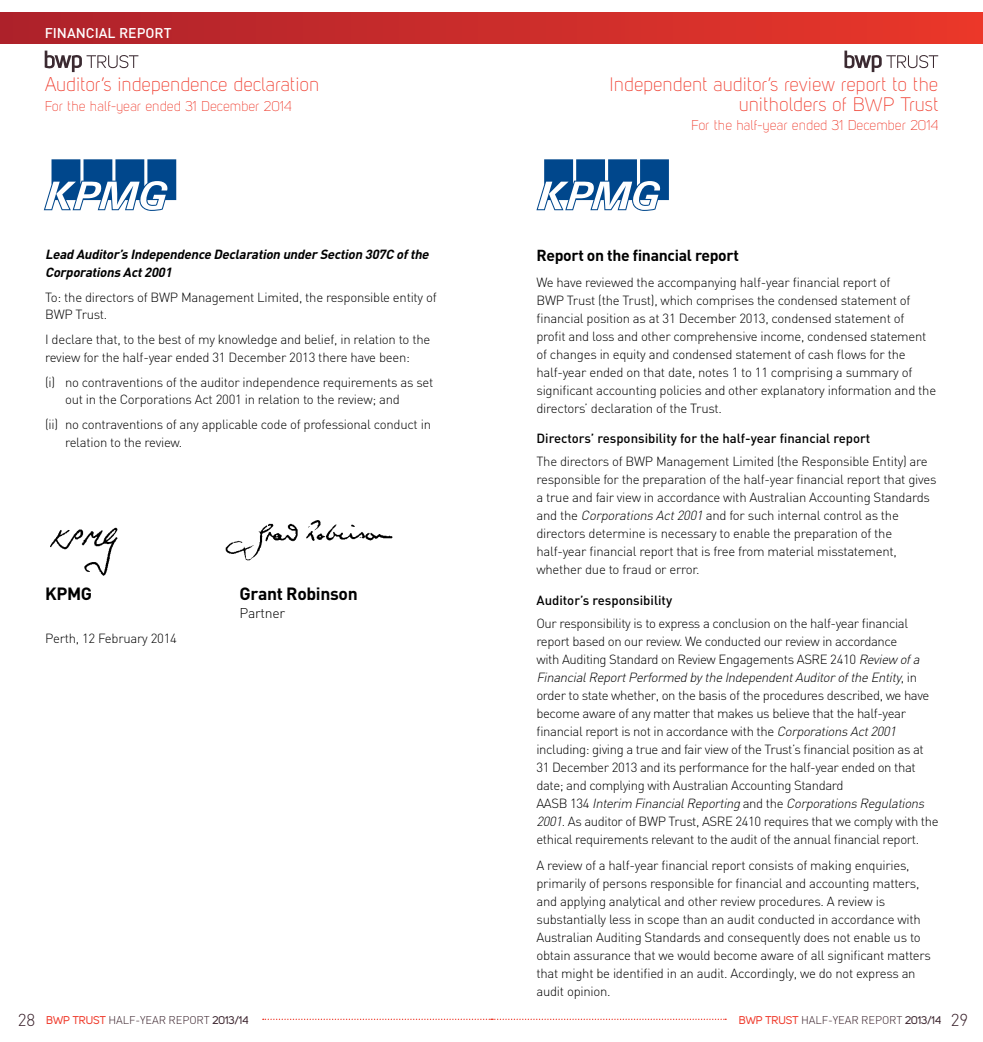
<style>
.page{position:relative;width:983px;height:1042px;background:#fff}
.page>*{position:absolute;margin:0;border:0;box-sizing:border-box;transform-origin:0 0}
.t1{font:19.25px/19.2px "Uni Sans Light";color:#ef3829;text-align:right}
.Body_Copy_7_5_10_3{font:700 17.5px "DIN";letter-spacing:-.02em;color:#000}
.Body_Copy_7_5_10_3-2{font:700 15.75px "DIN";letter-spacing:-.02em;color:#000}
.t2{font:14px "Uni Sans Light";color:#ef3829}
.t3{font:500 14px "DIN";color:#fff}
.Body_Copy_7_5_10_3-3{font:300 14px "DIN";letter-spacing:-.02em;color:#000}
.Body_Copy_7_5_10_3-4{font:300 13.12px/18px "DIN";letter-spacing:-.02em;color:#000}
.Financial_Body_Copy{font:300 13.12px/17.5px "DIN";letter-spacing:-.02em;color:#000}
.Sub_sub_head{font:500 13.12px "DIN";color:#000}
.Body_Copy_7_5_10_3-5{font:italic 700 13.12px/18px "DIN";color:#000}
.t4{font:300 11.2px "DIN";letter-spacing:-.01em;color:#38202a}
.s1{font-style:italic}
.s2{font-size:17.15px}
.s3{font-family:"Uni Sans Regular";font-weight:400;color:#ef3829}
.s4{font-family:"Uni Sans Regular";font-weight:400}
</style>
<div class="page">
<svg style="left:263px;top:1018px;width:463px;height:2px"></svg>
<div style="left:0;top:12px;width:982px;height:32px;background:linear-gradient(to right,#ad222b,#ea372a)"></div>
<svg style="left:45px;top:51px;width:93px;height:21px"></svg>
<svg style="left:844px;top:51px;width:93px;height:21px"></svg>
<img style="left:50px;top:527px;width:68px;height:49px">
<img style="left:225px;top:520px;width:168px;height:41px">
<svg style="left:44px;top:159px;width:132px;height:52px"></svg>
<svg style="left:536px;top:159px;width:132px;height:52px"></svg>
<p class="t3" style="left:45px;top:24px;width:128px">FINANCIAL REPORT</p>
<p class="t1" style="left:45px;top:75px;width:276px">Auditor’s independence declaration</p>
<p class="t2" style="left:45px;top:98px;width:248px">For the half-year ended 31 December 2014</p>
<p class="Body_Copy_7_5_10_3-5" style="left:45px;top:244px;width:388px">Lead Auditor’s Independence Declaration underSection 307C ofthe<br>Corporations Act2001</p>
<p class="Financial_Body_Copy" style="left:45px;top:288px;width:393px">To: the directors of BWP Management Limited, the responsible entity of<br>BWP Trust.</p>
<p class="Financial_Body_Copy" style="left:45px;top:331px;width:386px">I declare that, to the best of my knowledge and belief, in relation to the review for the half-year ended 31 December 2013 there have been:</p>
<p class="Financial_Body_Copy" style="left:65px;top:373px;width:370px;text-indent:-20px">(i) no contraventions of the auditor independence requirements as set out in the Corporations Act 2001 in relation to the review; and</p>
<p class="Financial_Body_Copy" style="left:65px;top:415px;width:367px;text-indent:-20px">(ii) no contraventions of any applicable code of professional conduct in relation to the review.</p>
<p class="Body_Copy_7_5_10_3" style="left:45px;top:582px;width:49px">KPMG</p>
<p class="Body_Copy_7_5_10_3" style="left:239px;top:582px;width:120px">Grant Robinson</p>
<p class="Body_Copy_7_5_10_3-3" style="left:239px;top:604px;width:47px">Partner</p>
<p class="Body_Copy_7_5_10_3-4" style="left:45px;top:629px;width:133px">Perth, 12 February 2014</p>
<p class="t1" style="left:609px;top:75px;width:330px">Independent auditor’s review report to the unitholders of BWP Trust</p>
<p class="t2" style="left:691px;top:117px;width:248px">For the half-year ended 31 December 2014</p>
<p class="Body_Copy_7_5_10_3-2" style="left:536px;top:245px;width:204px">Report on the financial report</p>
<p class="Body_Copy_7_5_10_3-4" style="left:536px;top:273px;width:401px">We have reviewed the accompanying half-year financial report of<br>BWP Trust (the Trust), which comprises the condensed statement of financial position as at 31 December 2013, condensed statement of profit and loss and other comprehensive income, condensed statement of changes in equity and condensed statement of cash flows for the half-year ended on that date, notes 1 to 11 comprising a summary of significant accounting policies and other explanatory information and the directors’ declaration of the Trust.</p>
<p class="Sub_sub_head" style="left:536px;top:430px;width:335px">Directors’ responsibility for the half-year financial report</p>
<p class="Body_Copy_7_5_10_3-4" style="left:536px;top:452px;width:401px">The directors of BWP Management Limited (the Responsible Entity) are responsible for the preparation of the half-year financial report that gives a true and fair view in accordance with Australian Accounting Standards and the <span class="s1">CorporationsAct2001</span> and for such internal control as the directors determine is necessary to enable the preparation of the half-year financial report that is free from material misstatement, whether due to fraud or error.</p>
<p class="Sub_sub_head" style="left:536px;top:591px;width:137px">Auditor’s responsibility</p>
<p class="Body_Copy_7_5_10_3-4" style="left:536px;top:614px;width:403px">Our responsibility is to express a conclusion on the half-year financial report based on our review. We conducted our review in accordance<br>with Auditing Standard on Review Engagements ASRE 2410 <span class="s1">Review ofa FinancialReportPerformed bythe IndependentAuditorofthe Entity</span>, i n order to state whether, on the basis of the procedures described, we have become aware of any matter that makes us believe that the half-year financial report is not in accordance with the <span class="s1">CorporationsAct2001 </span>including: giving a true and fair view of the Trust’s financial position as at 31 December 2013 and its performance for the half-year ended on that date; and complying with Australian Accounting Standard<br>AAS B 1 3 4 <span class="s1">Interim FinancialReporting</span> a n d t h e <span class="s1">CorporationsRegulations 2001</span>. As auditor of BWP Trust, ASRE 2410 requires that we comply with the ethical requirements relevant to the audit of the annual financial report.</p>
<p class="Body_Copy_7_5_10_3-4" style="left:536px;top:856px;width:396px">A review of a half-year financial report consists of making enquiries, primarily of persons responsible for financial and accounting matters, and applying analytical and other review procedures. A review is substantially less in scope than an audit conducted in accordance with Australian Auditing Standards and consequently does not enable us to obtain assurance that we would become aware of all significant matters that might be identified in an audit. Accordingly, we do not express an audit opinion.</p>
<p class="t4" style="left:18px;top:1013px;width:232px"><span class="s2">28</span> <span class="s3">BWP TRUST</span> HALF-YEAR REPORT <span class="s4">2013/14</span></p>
<p class="t4" style="left:738px;top:1013px;width:231px"><span class="s3">BWP TRUST</span> HALF-YEAR REPORT <span class="s4">2013/14</span> <span class="s2">29</span></p>
</div>
